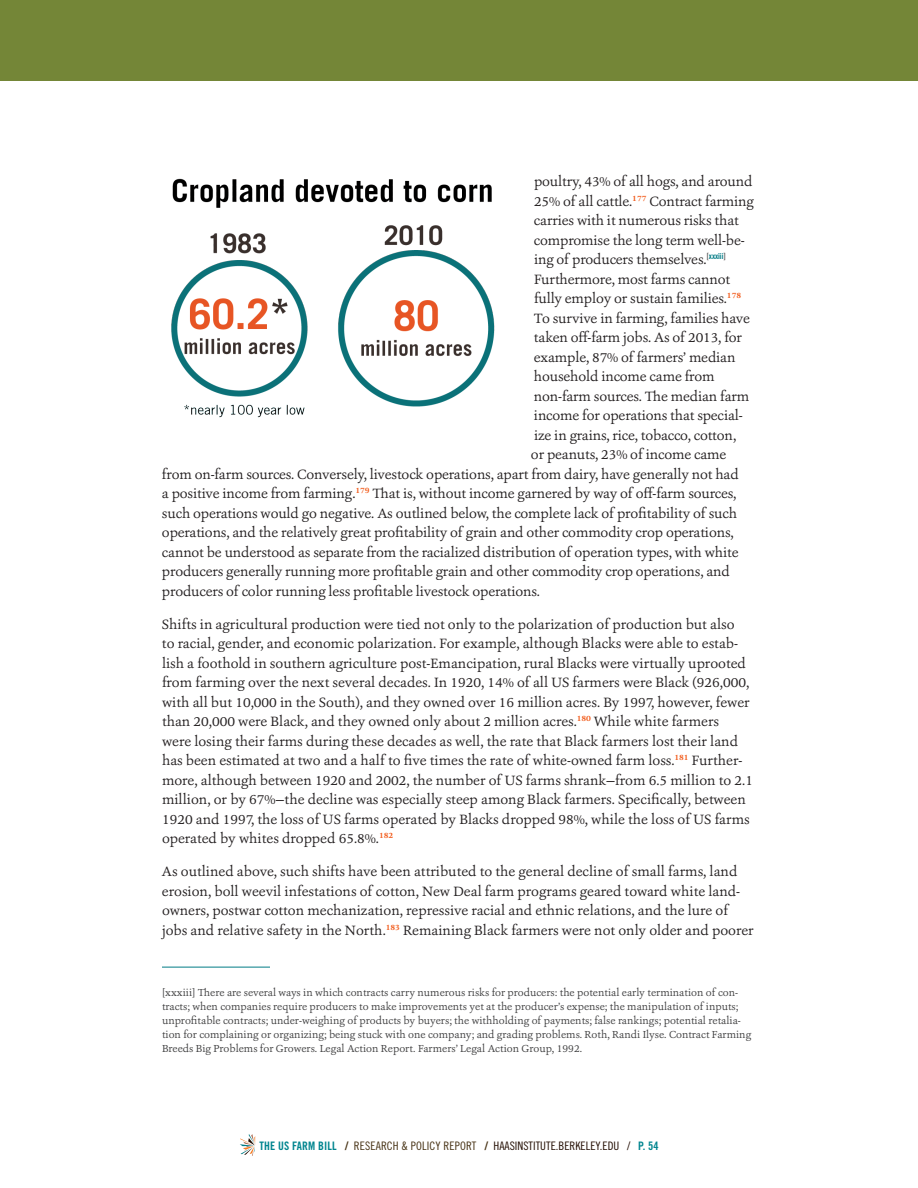
<style>
.page{position:relative;width:918px;height:1188px;background:#fff}
.page>*{position:absolute;margin:0;border:0;box-sizing:border-box;transform-origin:0 0}
.t1{font:14.1px/19.5px "Ashbury";letter-spacing:-.01em;color:#231f20}
.t2{font:11.7px "Trade Gothic LT Std Cn 18";color:#230d02}
.t3{font:10.65px/14.1px "Ashbury";color:#3e3e3f}
.s1{font-family:"Trade Gothic LT Std Bd Cn 20";color:#00858f}
.s2{font-family:"Trade Gothic LT Std Bd Cn 20";color:#463113}
.s3{color:#463113}
</style>
<div class="page">
<svg style="left:240px;top:1134px;width:15px;height:22px"></svg>
<hr style="left:162px;top:967px;width:108px;height:1px;background:#007b85">
<div style="left:0;top:0;width:918px;height:81px;background:#748637"></div>
<img style="left:171px;top:178px;width:324px;height:240px">
<p class="t1" style="left:534px;top:172px;width:220px">poultry, 43% of all hogs, and around</p>
<p class="t1" style="left:534px;top:191px;width:221px">25% of all cattle.<sup>177</sup> Contract farming</p>
<p class="t1" style="left:534px;top:211px;width:206px">carries with it numerous risks that</p>
<p class="t1" style="left:534px;top:230px;width:212px">compromise the long term well-be-</p>
<p class="t1" style="left:534px;top:250px;width:193px">ing of producers themselves.<sup>[</sup><sup>xxxiii</sup><sup>]</sup></p>
<p class="t1" style="left:534px;top:269px;width:198px">Furthermore, most farms cannot</p>
<p class="t1" style="left:534px;top:289px;width:209px">fully employ or sustain families.<sup>178</sup></p>
<p class="t1" style="left:534px;top:308px;width:218px">To survive in farming, families have</p>
<p class="t1" style="left:534px;top:328px;width:210px">taken off-farm jobs. As of 2013, for</p>
<p class="t1" style="left:534px;top:347px;width:203px">example, 87% of farmers’ median</p>
<p class="t1" style="left:534px;top:367px;width:182px">household income came from</p>
<p class="t1" style="left:534px;top:386px;width:217px">non-farm sources. The median farm</p>
<p class="t1" style="left:534px;top:406px;width:210px">income for operations that special-</p>
<p class="t1" style="left:534px;top:425px;width:204px">ize in grains, rice, tobacco, cotton,</p>
<p class="t1" style="left:531px;top:445px;width:197px">or peanuts, 23% of income came</p>
<p class="t1" style="left:162px;top:464px;width:578px">from on-farm sources. Conversely, livestock operations, apart from dairy, have generally not had</p>
<p class="t1" style="left:162px;top:484px;width:576px">a positive income from farming.<sup>179</sup> That is, without income garnered by way of off-farm sources,</p>
<p class="t1" style="left:162px;top:503px;width:577px">such operations would go negative. As outlined below, the complete lack of profitability of such</p>
<p class="t1" style="left:162px;top:523px;width:573px">operations, and the relatively great profitability of grain and other commodity crop operations,</p>
<p class="t1" style="left:162px;top:542px;width:578px">cannot be understood as separate from the racialized distribution of operation types, with white</p>
<p class="t1" style="left:162px;top:562px;width:569px">producers generally running more profitable grain and other commodity crop operations, and</p>
<p class="t1" style="left:162px;top:581px;width:380px">producers of color running less profitable livestock operations.</p>
<p class="t1" style="left:162px;top:614px;width:593px">Shifts in agricultural production were tied not only to the polarization of production but also<br>to racial, gender, and economic polarization. For example, although Blacks were able to estab&shy;lish a foothold in southern agriculture post-Emancipation, rural Blacks were virtually uprooted from farming over the next several decades. In 1920, 14% of all US farmers were Black (926,000, with all but 10,000 in the South), and they owned over 16 million acres. By 1997, however, fewer than 20,000 were Black, and they owned only about 2 million acres.<sup>180</sup> While white farmers<br>were losing their farms during these decades as well, the rate that Black farmers lost their land has been estimated at two and a half to five times the rate of white-owned farm loss.<sup>181</sup> Further&shy;more, although between 1920 and 2002, the number of US farms shrank—from 6.5 million to 2.1 million, or by 67%—the decline was especially steep among Black farmers. Specifically, between 1920 and 1997, the loss of US farms operated by Blacks dropped 98%, while the loss of US farms operated by whites dropped 65.8%.<sup>182</sup></p>
<p class="t1" style="left:162px;top:862px;width:593px">As outlined above, such shifts have been attributed to the general decline of small farms, land erosion, boll weevil infestations of cotton, New Deal farm programs geared toward white land&shy;owners, postwar cotton mechanization, repressive racial and ethnic relations, and the lure of jobs and relative safety in the North.<sup>183</sup> Remaining Black farmers were not only older and poorer</p>
<p class="t3" style="left:162px;top:985px;width:591px">[xxxiii] There are several ways in which contracts carry numerous risks for producers: the potential early termination of con&shy;tracts; when companies require producers to make improvements yet at the producer’s expense; the manipulation of inputs; unprofitable contracts; under-weighing of products by buyers; the withholding of payments; false rankings; potential retalia&shy;tion for complaining or organizing; being stuck with one company; and grading problems. Roth, Randi Ilyse. Contract Farming Breeds Big Problems for Growers. Legal Action Report. Farmers’ Legal Action Group, 1992.</p>
<p class="t2" style="left:259px;top:1139px;width:401px"><span class="s1">THE US FARM BILL</span> <span class="s2">/</span> <span class="s3">RESEARCH &amp; POLICY REPORT</span> <span class="s2">/</span> HAASINSTITUTE.BERKELEY.EDU / <span class="s1">P. 54</span></p>
</div>
